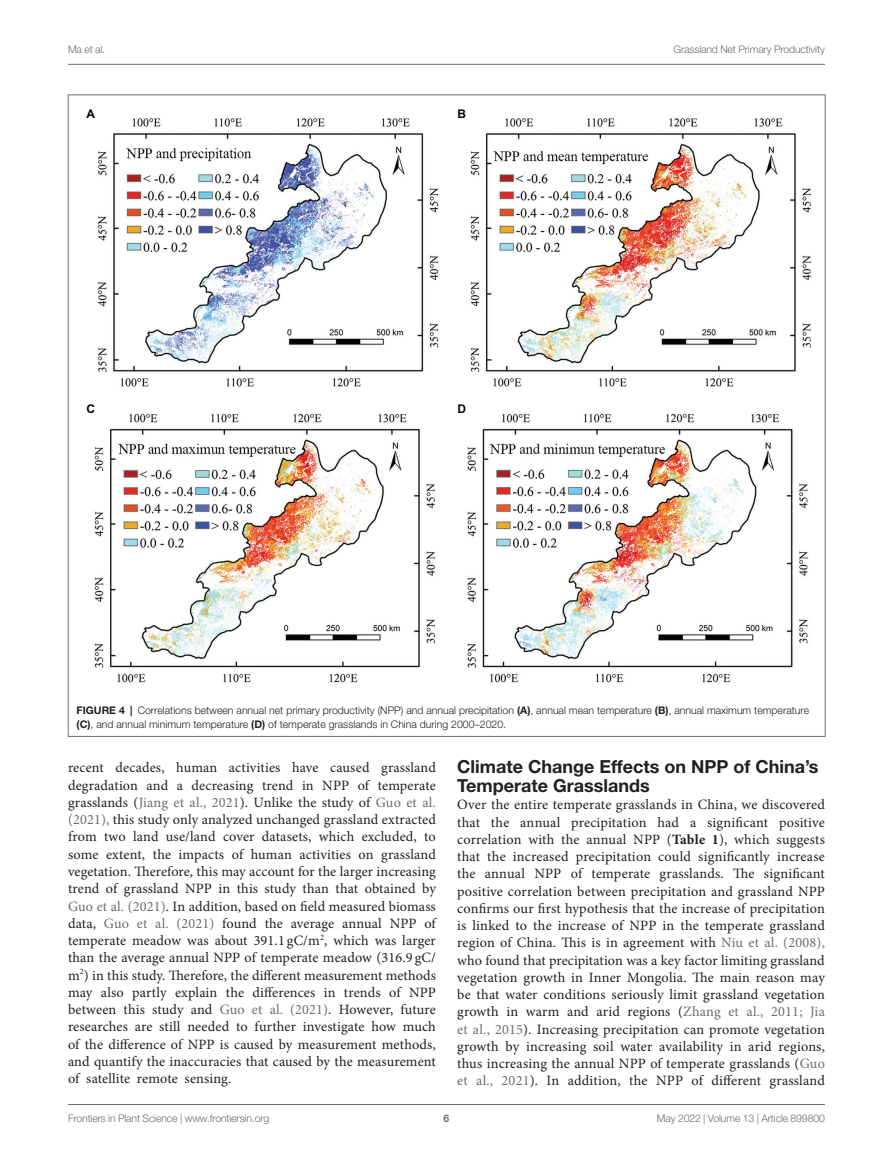
<style>
.page{position:relative;width:893px;height:1170px;background:#fff}
.page>*{position:absolute;margin:0;border:0;box-sizing:border-box;transform-origin:0 0}
.HEAD_2{font:700 18px/18.8px "Helvetica Neue LT Std";color:#231f20}
.TEXT_FLUSH{font:14.25px/17.2px "Minion Pro";letter-spacing:.01em;color:#231f20;text-align:justify}
.t1{font:700 12px "Arial";color:#040503}
.FIG_LEG{font:300 10.5px/14.2px "Helvetica Neue LT Std";color:#231f20}
.t2{font:300 10.5px "Helvetica Neue LT Std";letter-spacing:-.015em;color:#6c6d70}
.t3{font:700 10.5px "Helvetica Neue LT Std";color:#6c6d70}
.s1{font-weight:700}
.s2{color:#6c6d70}
</style>
<div class="page">
<hr style="left:68px;top:64px;width:757px;height:1px;background:#6c6d70">
<hr style="left:68px;top:1104px;width:757px;height:1px;background:#6c6d70">
<img style="left:94px;top:118px;width:717px;height:565px">
<p class="t2" style="left:68px;top:42px;width:39px">Ma et al.</p>
<p class="t2" style="left:673px;top:42px;width:153px">Grassland Net Primary Productivity</p>
<p class="t1" style="left:86px;top:106px;width:10px">A</p>
<p class="t1" style="left:458px;top:106px;width:10px">B</p>
<p class="t1" style="left:86px;top:401px;width:10px">C</p>
<p class="t1" style="left:458px;top:401px;width:10px">D</p>
<p class="FIG_LEG" style="left:77px;top:702px;width:734px"><span class="s1">FIGURE 4 |</span> Correlations between annual net primary productivity (NPP) and annual precipitation <span class="s1">(A)</span>, annual mean temperature <span class="s1">(B)</span>, annual maximum temperature <span class="s1">(C)</span>, and annual minimum temperature <span class="s1">(D)</span> of temperate grasslands in China during 2000–2020.</p>
<p class="TEXT_FLUSH" style="left:68px;top:759px;width:369px">recent decades, human activities have caused grassland degradation and a decreasing trend in NPP of temperate grasslands (<span class="s2">Jiang et al., 2021</span>). Unlike the study of <span class="s2">Guo et al. (2021),</span> this study only analyzed unchanged grassland extracted from two land use/land cover datasets, which excluded, to some extent, the impacts of human activities on grassland vegetation. Therefore, this may account for the larger increasing trend of grassland NPP in this study than that obtained by <span class="s2">Guo et al. (2021)</span>. In addition, based on field measured biomass data, <span class="s2">Guo et al. (2021)</span> found the average annual NPP of temperate meadow was about 391.1 gC/m<sup>2</sup>, which was larger than the average annual NPP of temperate meadow (316.9 gC/ m<sup>2</sup>) in this study. Therefore, the different measurement methods may also partly explain the differences in trends of NPP between this study and <span class="s2">Guo et al. (2021)</span>. However, future researches are still needed to further investigate how much of the difference of NPP is caused by measurement methods, and quantify the inaccuracies that caused by the measurement of satellite remote sensing.</p>
<p class="HEAD_2" style="left:457px;top:757px;width:363px">Climate Change Effects on NPP of China’s<br>Temperate Grasslands</p>
<p class="TEXT_FLUSH" style="left:457px;top:796px;width:369px">Over the entire temperate grasslands in China, we discovered that the annual precipitation had a significant positive correlation with the annual NPP (<span class="s1">Table 1</span>), which suggests that the increased precipitation could significantly increase the annual NPP of temperate grasslands. The significant positive correlation between precipitation and grassland NPP confirms our first hypothesis that the increase of precipitation is linked to the increase of NPP in the temperate grassland region of China. This is in agreement with <span class="s2">Niu et al. (2008), </span>who found that precipitation was a key factor limiting grassland vegetation growth in Inner Mongolia. The main reason may be that water conditions seriously limit grassland vegetation growth in warm and arid regions (<span class="s2">Zhang et al., 2011; Jia et al., 2015</span>). Increasing precipitation can promote vegetation growth by increasing soil water availability in arid regions, thus increasing the annual NPP of temperate grasslands (<span class="s2">Guo et al., 2021</span>). In addition, the NPP of different grassland</p>
<p class="t2" style="left:68px;top:1111px;width:203px">Frontiers in Plant Science | www.frontiersin.org</p>
<p class="t3" style="left:444px;top:1111px;width:7px">6</p>
<p class="t2" style="left:657px;top:1111px;width:169px">May 2022 | Volume 13 | Article 899800</p>
</div>
